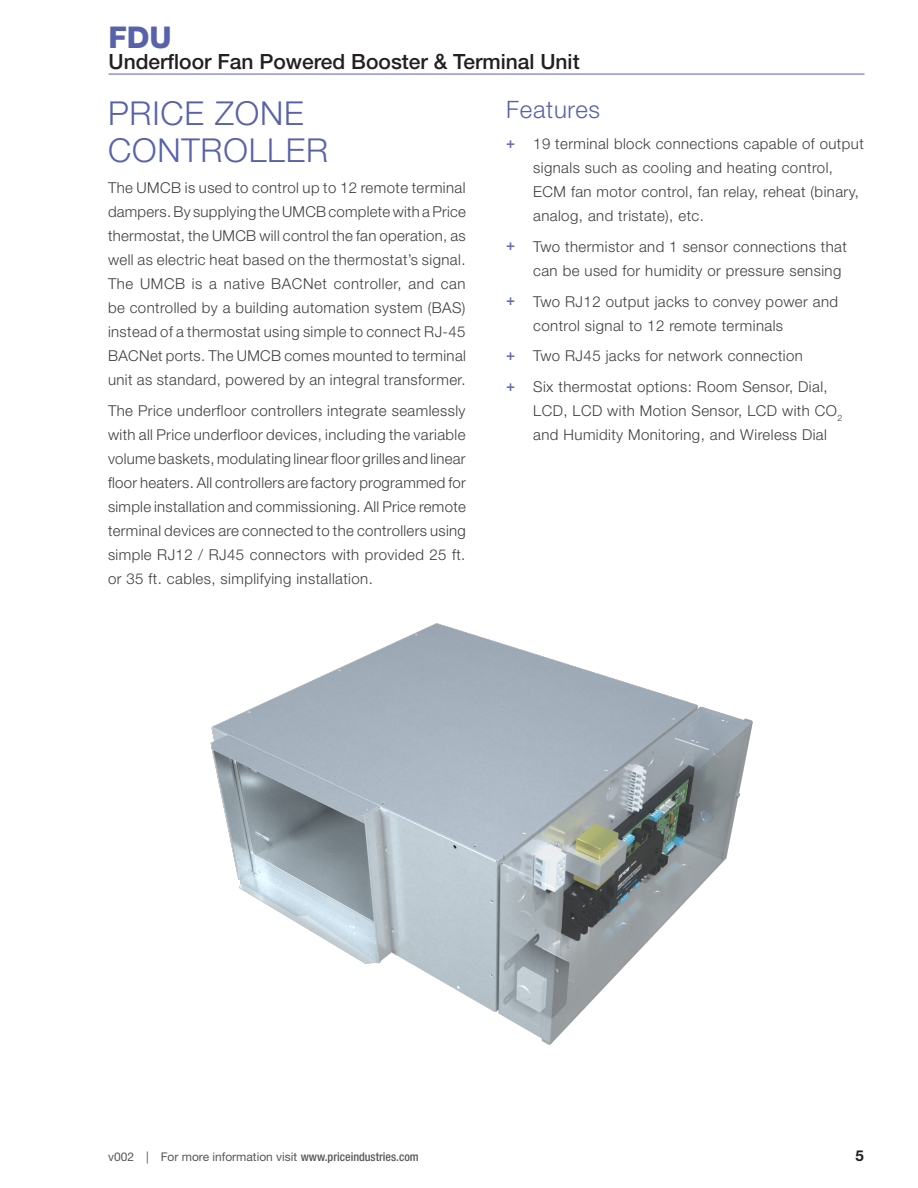
<style>
.page{position:relative;width:918px;height:1188px;background:#fff}
.page>*{position:absolute;margin:0;border:0;box-sizing:border-box;transform-origin:0 0}
.Special-Heading_2{font:300 33px/37.5px "Helvetica Neue LT Std";letter-spacing:.025em;color:#5862ab}
.t1{font:800 30px "Helvetica Neue LT Std";color:#5862ab}
.Special-Heading_3{font:300 24px "Helvetica Neue LT Std";letter-spacing:.03em;color:#5862ab}
.t2{font:500 21px "Helvetica Neue LT Std";color:#231f20}
.Special-Body{font:300 15px/24px "Helvetica Neue LT Std";letter-spacing:.03em;color:#3e3e3f}
.t3{font:700 15px "Helvetica Neue LT Std";color:#231f20}
.t4{font:12px "Helvetica Neue LT Std";color:#57585a}
.s1{font-weight:500;color:#666db1}
.s2{font-weight:500;font-stretch:condensed}
</style>
<div class="page">
<img style="left:210px;top:623px;width:543px;height:422px">
<hr style="left:109px;top:74px;width:756px;height:1px;background:#5862ab">
<h2 class="t1" style="left:109px;top:20px;width:65px">FDU</h2>
<h3 class="t2" style="left:109px;top:49px;width:473px">Underfloor Fan Powered Booster &amp; Terminal Unit</h3>
<p class="Special-Heading_2" style="left:108px;top:94px;width:222px">PRICE ZONE<br>CONTROLLER</p>
<p class="Special-Body" style="left:108px;top:175px;width:359px;text-align:justify">The UMCB is used to control up to 12 remote terminal dampers. By supplying the UMCB complete with a Price thermostat, the UMCB will control the fan operation, as well as electric heat based on the thermostat’s signal.<br>The UMCB is a native BACNet controller, and can be controlled by a building automation system (BAS) instead of a thermostat using simple to connect RJ-45<br>BACNet ports. The UMCB comes mounted to terminal unit as standard, powered by an integral transformer.</p>
<p class="Special-Body" style="left:108px;top:398px;width:359px;text-align:justify">The Price underfloor controllers integrate seamlessly with all Price underfloor devices, including the variable volume baskets, modulating linear floor grilles and linear floor heaters. All controllers are factory programmed for simple installation and commissioning. All Price remote terminal devices are connected to the controllers using simple RJ12 / RJ45 connectors with provided 25 ft. or 35 ft. cables, simplifying installation.</p>
<p class="Special-Heading_3" style="left:506px;top:95px;width:95px">Features</p>
<p class="Special-Body" style="left:533px;top:131px;width:332px;text-indent:-27px"><span class="s1">+</span> 19 terminal block connections capable of output signals such as cooling and heating control, ECM fan motor control, fan relay, reheat (binary, analog, and tristate), etc.</p>
<p class="Special-Body" style="left:533px;top:234px;width:315px;text-indent:-27px"><span class="s1">+</span> Two thermistor and 1 sensor connections that can be used for humidity or pressure sensing</p>
<p class="Special-Body" style="left:533px;top:289px;width:306px;text-indent:-27px"><span class="s1">+</span> Two RJ12 output jacks to convey power and control signal to 12 remote terminals</p>
<p class="Special-Body" style="left:506px;top:344px;width:298px"><span class="s1">+</span> Two RJ45 jacks for network connection</p>
<p class="Special-Body" style="left:533px;top:374px;width:311px;text-indent:-27px"><span class="s1">+</span> Six thermostat options: Room Sensor, Dial,<br>LCD, LCD with Motion Sensor, LCD with CO<sub>2 </sub>and Humidity Monitoring, and Wireless Dial</p>
<p class="t4" style="left:108px;top:1150px;width:312px">v002 | For more information visit <span class="s2">www.priceindustries.com</span></p>
<p class="t3" style="left:856px;top:1146px;width:10px">5</p>
</div>
